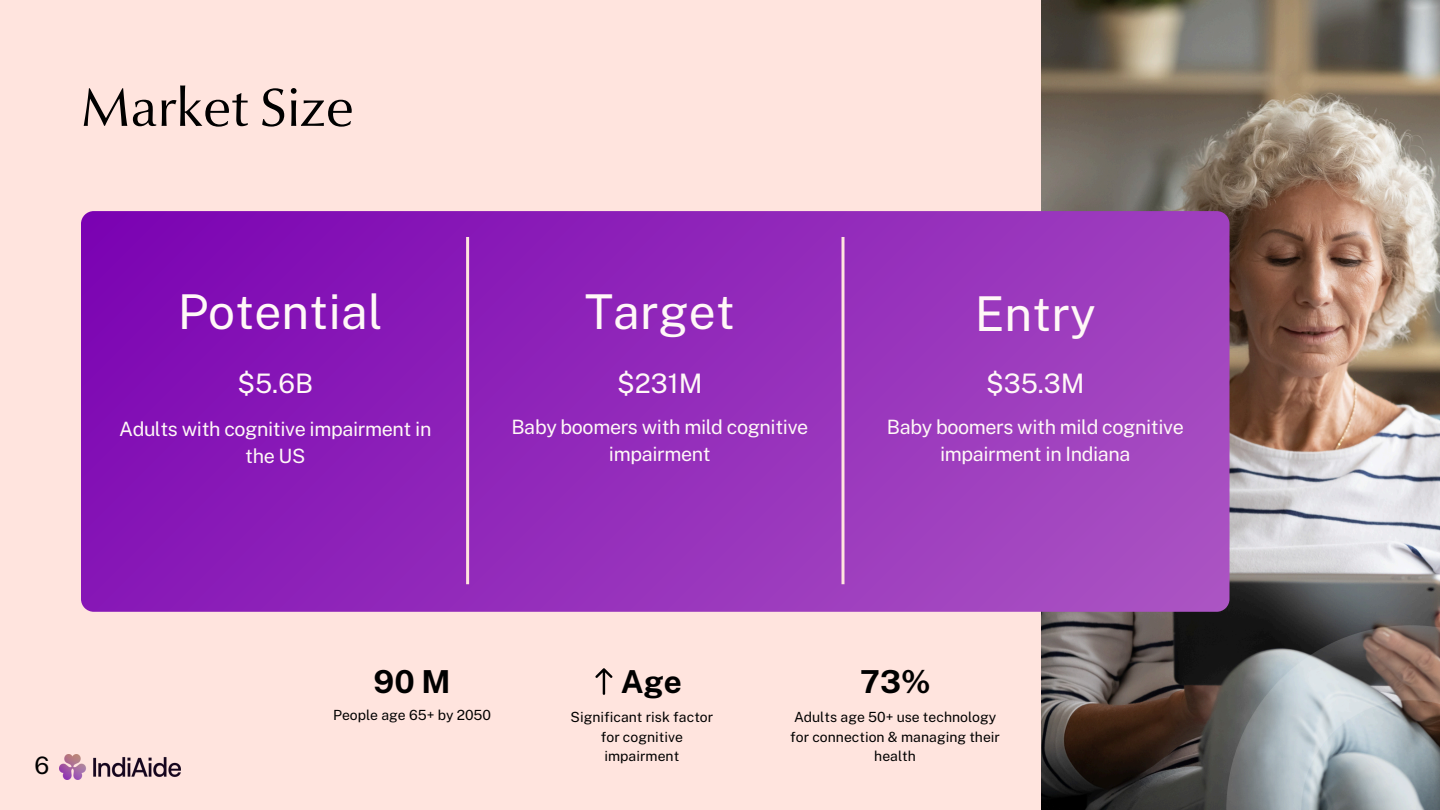
<style>
.page{position:relative;width:1440px;height:810px;background:#ffe4de}
.page>*{position:absolute;margin:0;border:0;box-sizing:border-box;transform-origin:0 0}
.t1{font:54px "Optima Nova LT Pro";color:#000}
.t2{font:48px "Public Sans";color:#fff8f7}
.t3{font:700 31.6px "Public Sans";color:#000}
.t4{font:26.9px "Public Sans";color:#fff8f7}
.t5{font:24px "Public Sans";color:#000}
.t6{font:19.7px/26.9px "Public Sans";letter-spacing:-.02em;color:#fff8f7;text-align:center}
.t7{font:14px/19.5px "Public Sans";color:#000;text-align:center}
</style>
<div class="page">
<img style="left:1042px;top:0;width:398px;height:810px">
<svg style="left:1226px;top:625px;width:214px;height:185px;background:#8e9092"></svg>
<svg style="left:81px;top:211px;width:1149px;height:401px;background:#922bba"></svg>
<hr style="left:466px;top:237px;width:3px;height:347px;background:#ffe4de">
<hr style="left:842px;top:237px;width:3px;height:347px;background:#ffe4de">
<svg style="left:595px;top:668px;width:17px;height:27px"></svg>
<img style="left:59px;top:755px;width:122px;height:24px">
<p class="t1" style="left:81px;top:85px;width:275px">Market Size</p>
<h2 class="t2" style="left:178px;top:284px;width:206px">Potential</h2>
<p class="t4" style="left:237px;top:368px;width:77px">$5.6B</p>
<h5 class="t6" style="left:119px;top:416px;width:314px">Adults with cognitive impairment in the US</h5>
<h2 class="t2" style="left:585px;top:284px;width:152px">Target</h2>
<p class="t2" style="left:975px;top:286px;width:122px">Entry</p>
<h1 class="t4" style="left:617px;top:368px;width:87px">$231M</h1>
<p class="t6" style="left:511px;top:414px;width:298px">Baby boomers with mild cognitive impairment</p>
<h5 class="t4" style="left:986px;top:367px;width:100px">$35.3M</h5>
<h2 class="t6" style="left:887px;top:414px;width:298px">Baby boomers with mild cognitive impairment in Indiana</h2>
<h3 class="t5" style="left:35px;top:751px;width:16px">6</h3>
<p class="t3" style="left:374px;top:663px;width:78px">90M</p>
<h4 class="t7" style="left:333px;top:706px;width:160px">People age 65+ by 2050</h4>
<h5 class="t3" style="left:621px;top:663px;width:62px">Age</h5>
<h4 class="t7" style="left:571px;top:707px;width:144px">Significant risk factor for cognitive impairment</h4>
<p class="t3" style="left:860px;top:663px;width:72px">73%</p>
<p class="t7" style="left:790px;top:707px;width:211px">Adults age 50+ use technology for connection &amp; managing their health</p>
</div>
